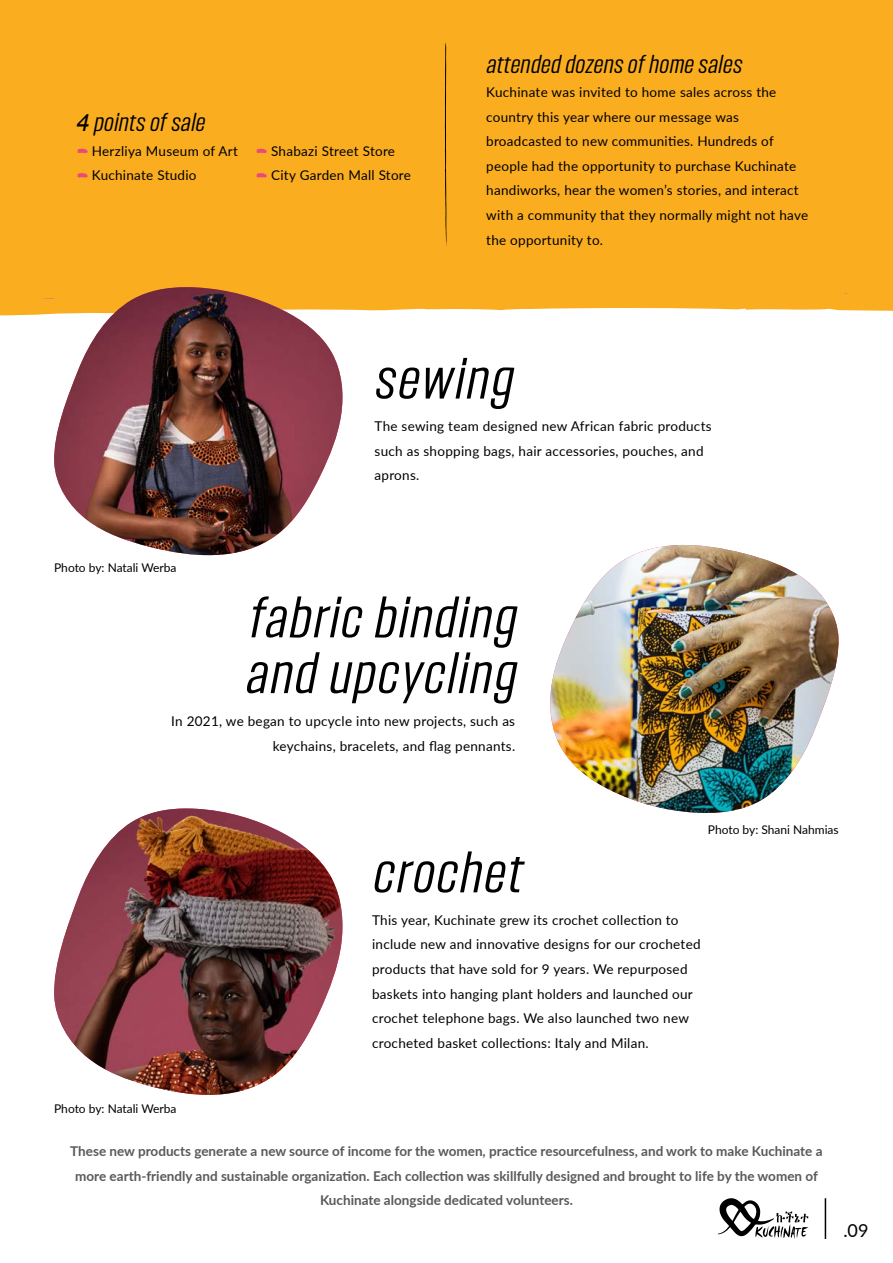
<style>
.page{position:relative;width:893px;height:1263px;background:#fff}
.page>*{position:absolute;margin:0;border:0;box-sizing:border-box;transform-origin:0 0}
.t1{font:italic 54px/55.8px "Headlines";letter-spacing:.04em;color:#000}
.t2{font:italic 24px "Headlines";letter-spacing:.02em;color:#000}
.t3{font:18px "Lato";color:#000}
.t4{font:13.5px/24.6px "Lato";letter-spacing:.02em;color:#000}
.t5{font:700 13.5px/24.6px "Lato";color:#58595b;text-align:center}
.t6{font:12px "Lato";color:#000}
.s1{font-family:"Arial"}
</style>
<div class="page">
<img style="left:54px;top:808px;width:289px;height:287px">
<img style="left:550px;top:545px;width:289px;height:268px">
<svg style="left:718px;top:1198px;width:90px;height:41px"></svg>
<hr style="left:825px;top:1198px;width:1px;height:41px;background:#000">
<div style="left:0;top:0;width:893px;height:304px;background:#fbad20"></div>
<svg style="left:0;top:293px;width:893px;height:23px"></svg>
<img style="left:53px;top:287px;width:291px;height:269px">
<svg style="left:445px;top:43px;width:2px;height:203px"></svg>
<svg style="left:78px;top:148px;width:10px;height:5px"></svg>
<svg style="left:257px;top:148px;width:10px;height:5px"></svg>
<svg style="left:78px;top:173px;width:10px;height:5px"></svg>
<svg style="left:257px;top:173px;width:10px;height:5px"></svg>
<h2 class="t2" style="left:76px;top:112px;width:130px"><span class="s1">4</span> points of sale</h2>
<p class="t4" style="left:92px;top:138px;width:148px">Herzliya Museum of Art<br>Kuchinate Studio</p>
<p class="t4" style="left:271px;top:138px;width:141px">Shabazi Street Store<br>City Garden Mall Store</p>
<h2 class="t2" style="left:486px;top:53px;width:257px">attended dozens of home sales</h2>
<p class="t4" style="left:486px;top:79px;width:323px">Kuchinate was invited to home sales across the country this year where our message was broadcasted to new communities. Hundreds of people had the opportunity to purchase Kuchinate handiworks, hear the women’s stories, and interact with a community that they normally might not have the opportunity to.</p>
<h1 class="t1" style="left:374px;top:354px;width:140px">sewing</h1>
<p class="t6" style="left:54px;top:559px;width:124px">Photo by: Natali Werba</p>
<p class="t4" style="left:375px;top:413px;width:339px">The sewing team designed new African fabric products such as shopping bags, hair accessories, pouches, and aprons.</p>
<h1 class="t1" style="left:245px;top:593px;width:271px">fabric binding and upcycling</h1>
<p class="t4" style="left:171px;top:708px;width:345px;text-align:right">In 2021, we began to upcycle into new projects, such as keychains, bracelets, and flag pennants.</p>
<p class="t6" style="left:54px;top:1100px;width:124px">Photo by: Natali Werba</p>
<h1 class="t1" style="left:372px;top:848px;width:150px">crochet</h1>
<p class="t4" style="left:372px;top:907px;width:330px">This year, Kuchinate grew its crochet collection to include new and innovative designs for our crocheted products that have sold for 9 years. We repurposed baskets into hanging plant holders and launched our crochet telephone bags. We also launched two new crocheted basket collections: Italy and Milan.</p>
<p class="t6" style="left:708px;top:821px;width:132px">Photo by: Shani Nahmias</p>
<p class="t5" style="left:70px;top:1138px;width:754px">These new products generate a new source of income for the women, practice resourcefulness, and work to make Kuchinate a more earth-friendly and sustainable organization. Each collection was skillfully designed and brought to life by the women of<br>Kuchinate alongside dedicated volunteers.</p>
<h3 class="t3" style="left:843px;top:1217px;width:27px">.09</h3>
</div>
